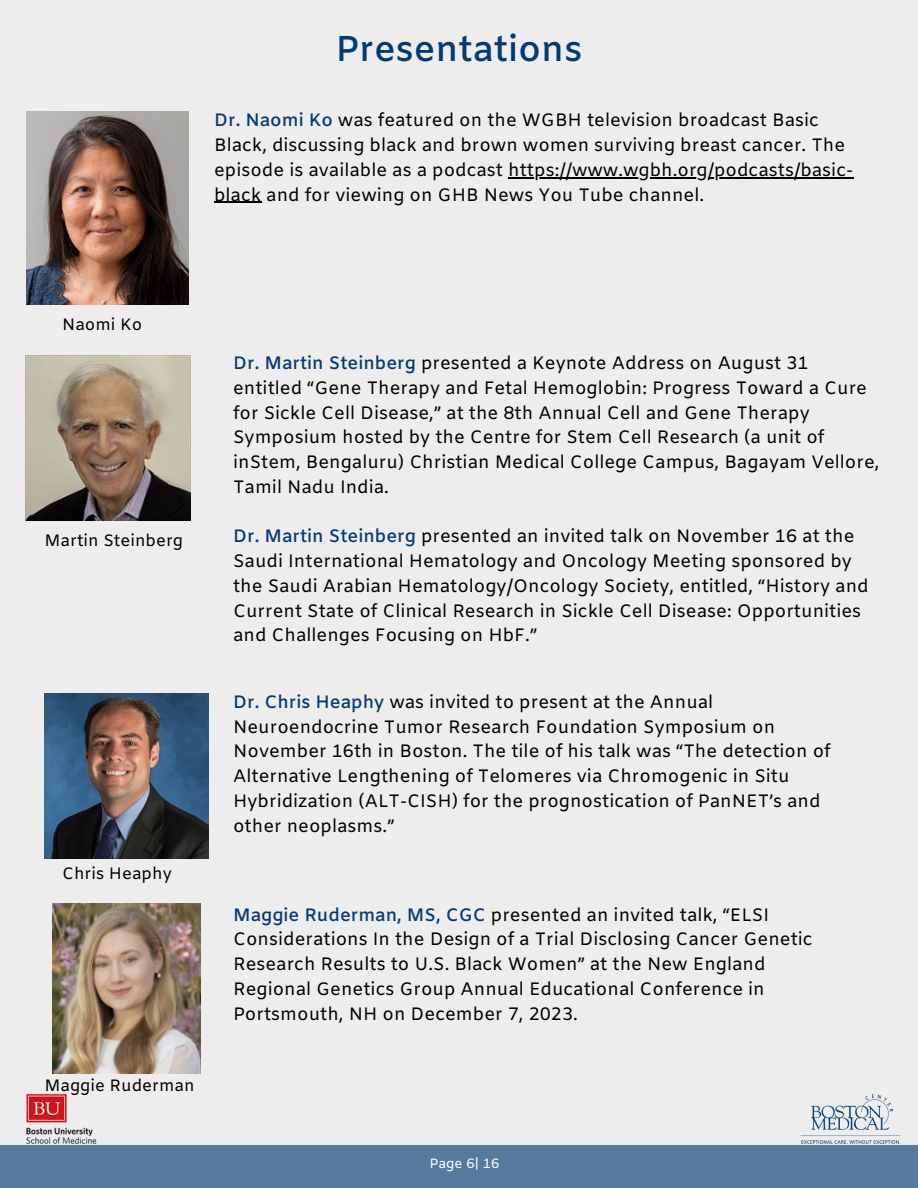
<style>
.page{position:relative;width:918px;height:1188px;background:#ededed}
.page>*{position:absolute;margin:0;border:0;box-sizing:border-box;transform-origin:0 0}
.t1{font:600 36px "Amiko";color:#043a74}
.t2{font:18px/24.8px "Amiko";color:#000}
.t3{font:16.5px "Amiko";color:#000}
.t4{font:13.5px "Amiko";color:#fff}
.s1{font-weight:600;color:#043a74}
</style>
<div class="page">
<div style="left:0;top:1146px;width:918px;height:42px;background:#56799e"></div>
<img style="left:15px;top:1073px;width:92px;height:73px">
<img style="left:800px;top:1095px;width:100px;height:48px">
<img style="left:44px;top:694px;width:165px;height:164px">
<img style="left:53px;top:903px;width:147px;height:170px">
<img style="left:27px;top:111px;width:162px;height:194px">
<img style="left:25px;top:355px;width:165px;height:165px">
<hr style="left:508px;top:177px;width:345px;height:1px;background:#000">
<hr style="left:214px;top:202px;width:47px;height:1px;background:#000">
<h1 class="t1" style="left:335px;top:28px;width:248px">Presentations</h1>
<p class="t2" style="left:214px;top:109px;width:641px"><span class="s1">Dr. Naomi Ko</span> was featured on the WGBH television broadcast Basic Black, discussing black and brown women surviving breast cancer. The episode is available as a podcast https://www.wgbh.org/podcasts/basic&shy;black and for viewing on GHB News You Tube channel.</p>
<p class="t3" style="left:62px;top:314px;width:82px">Naomi Ko</p>
<p class="t3" style="left:44px;top:531px;width:140px">Martin Steinberg</p>
<p class="t3" style="left:62px;top:863px;width:111px">Chris Heaphy</p>
<p class="t3" style="left:44px;top:1076px;width:152px">Maggie Ruderman</p>
<p class="t2" style="left:233px;top:352px;width:648px"><span class="s1">Dr. Martin Steinberg</span> presented a Keynote Address on August 31 entitled “Gene Therapy and Fetal Hemoglobin: Progress Toward a Cure for Sickle Cell Disease,” at the 8th Annual Cell and Gene Therapy Symposium hosted by the Centre for Stem Cell Research (a unit of inStem, Bengaluru) Christian Medical College Campus, Bagayam Vellore, Tamil Nadu India.</p>
<p class="t2" style="left:233px;top:525px;width:637px"><span class="s1">Dr. Martin Steinberg</span> presented an invited talk on November 16 at the Saudi International Hematology and Oncology Meeting sponsored by the Saudi Arabian Hematology/Oncology Society, entitled, “History and Current State of Clinical Research in Sickle Cell Disease: Opportunities and Challenges Focusing on HbF.”</p>
<p class="t2" style="left:233px;top:691px;width:599px"><span class="s1">Dr. Chris Heaphy</span> was invited to present at the Annual Neuroendocrine Tumor Research Foundation Symposium on November 16th in Boston. The tile of his talk was “The detection of Alternative Lengthening of Telomeres via Chromogenic in Situ Hybridization (ALT-CISH) for the prognostication of PanNET’s and other neoplasms.”</p>
<p class="t2" style="left:233px;top:904px;width:581px"><span class="s1">Maggie Ruderman, MS, CGC</span> presented an invited talk, “ELSI Considerations In the Design of a Trial Disclosing Cancer Genetic Research Results to U.S. Black Women” at the New England Regional Genetics Group Annual Educational Conference in Portsmouth, NH on December 7, 2023.</p>
<p class="t4" style="left:429px;top:1156px;width:72px">Page 6| 16</p>
</div>
